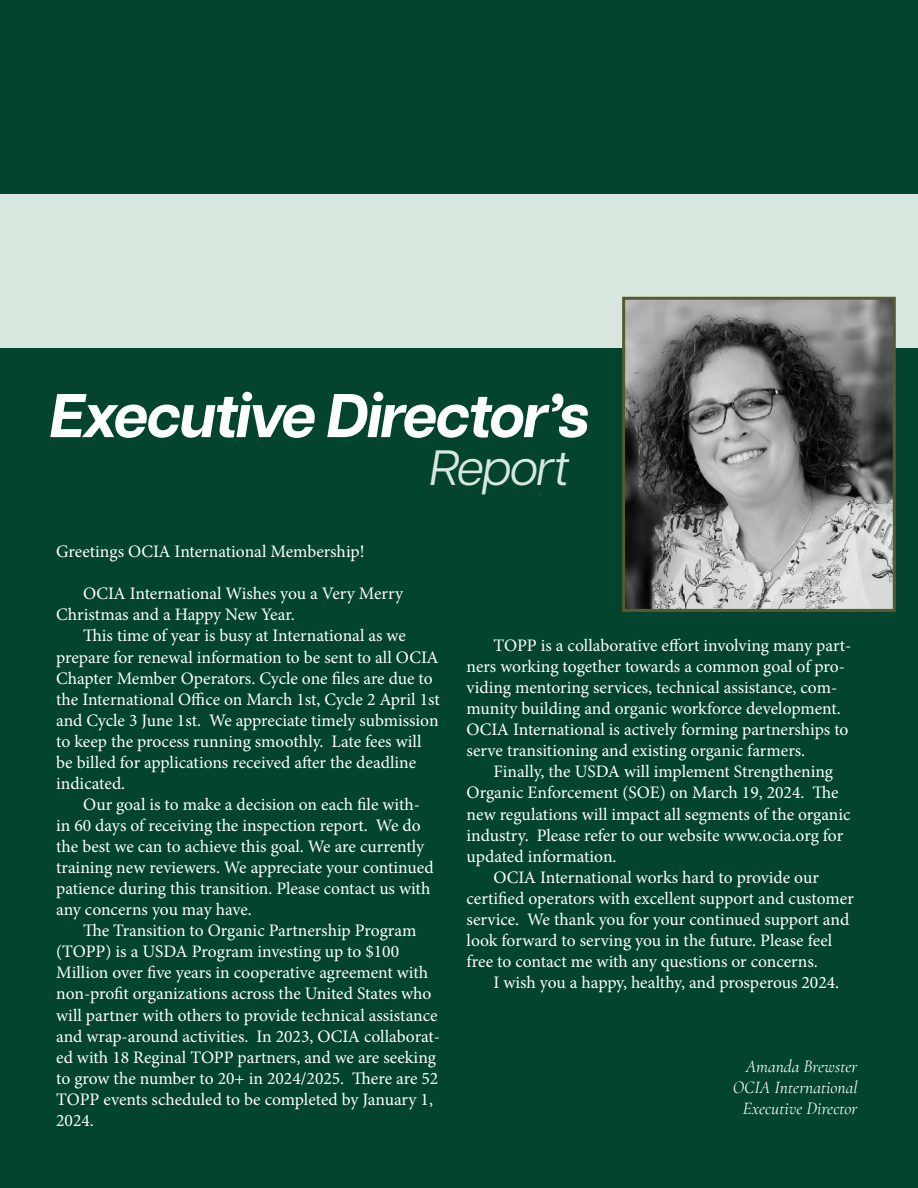
<style>
.page{position:relative;width:918px;height:1188px;background:#02442d}
.page>*{position:absolute;margin:0;border:0;box-sizing:border-box;transform-origin:0 0}
.t1{font:italic 700 61.5px "Articulat CF";letter-spacing:-.03em;color:#fff}
.t2{font:italic 49.5px "Articulat CF";letter-spacing:-.03em;color:#d7e8de}
.t3{font:17.55px/21px "Minion Pro";letter-spacing:-.005em;color:#fff}
.t4{font:italic 17.55px "Cormorant Garamond";color:#fff}
</style>
<div class="page">
<div style="left:0;top:194px;width:918px;height:154px;background:#d8e8df"></div>
<img style="left:626px;top:301px;width:266px;height:307px">
<div style="left:622px;top:297px;width:274px;height:315px;border:3px solid #575a31"></div>
<p class="t1" style="left:50px;top:370px;width:541px">Executive Director’s</p>
<p class="t2" style="left:430px;top:432px;width:141px">Report</p>
<p class="t3" style="left:56px;top:541px;width:310px">Greetings OCIA International Membership!</p>
<p class="t3" style="left:56px;top:583px;width:349px;text-indent:27px">OCIA International Wishes you a Very Merry<br>Christmas and a Happy New Year.</p>
<p class="t3" style="left:56px;top:625px;width:385px;text-indent:27px">This time of year is busy at International as we prepare for renewal information to be sent to all OCIA Chapter Member Operators. Cycle one files are due to the International Office on March 1st, Cycle 2 April 1st and Cycle 3 June 1st. We appreciate timely submission to keep the process running smoothly. Late fees will be billed for applications received after the deadline indicated.</p>
<p class="t3" style="left:56px;top:794px;width:379px;text-indent:27px">Our goal is to make a decision on each file with&shy;in 60 days of receiving the inspection report. We do the best we can to achieve this goal. We are currently training new reviewers. We appreciate your continued patience during this transition. Please contact us with any concerns you may have.</p>
<p class="t3" style="left:56px;top:920px;width:386px;text-indent:27px">The Transition to Organic Partnership Program (TOPP) is a USDA Program investing up to $100<br>Million over five years in cooperative agreement with non-profit organizations across the United States who will partner with others to provide technical assistance and wrap-around activities. In 2023, OCIA collaborat&shy;ed with 18 Reginal TOPP partners, and we are seeking to grow the number to 20+ in 2024/2025. There are 52<br>TOPP events scheduled to be completed by January 1, 2024.</p>
<p class="t3" style="left:467px;top:635px;width:386px;text-indent:27px">TOPP is a collaborative effort involving many part&shy;ners working together towards a common goal of pro&shy;viding mentoring services, technical assistance, com&shy;munity building and organic workforce development.<br>OCIA International is actively forming partnerships to serve transitioning and existing organic farmers.</p>
<p class="t3" style="left:467px;top:761px;width:386px;text-indent:27px">Finally, the USDA will implement Strengthening Organic Enforcement (SOE) on March 19, 2024. The new regulations will impact all segments of the organic industry. Please refer to our website www.ocia.org for updated information.</p>
<p class="t3" style="left:467px;top:867px;width:389px;text-indent:27px">OCIA International works hard to provide our certified operators with excellent support and customer service. We thank you for your continued support and look forward to serving you in the future. Please feel free to contact me with any questions or concerns.</p>
<p class="t3" style="left:494px;top:972px;width:347px">I wish you a happy, healthy, and prosperous 2024.</p>
<p class="t4" style="left:746px;top:1056px;width:113px">Amanda Brewster</p>
<p class="t4" style="left:733px;top:1077px;width:126px">OCIA International</p>
<p class="t4" style="left:743px;top:1098px;width:116px">Executive Director</p>
</div>
